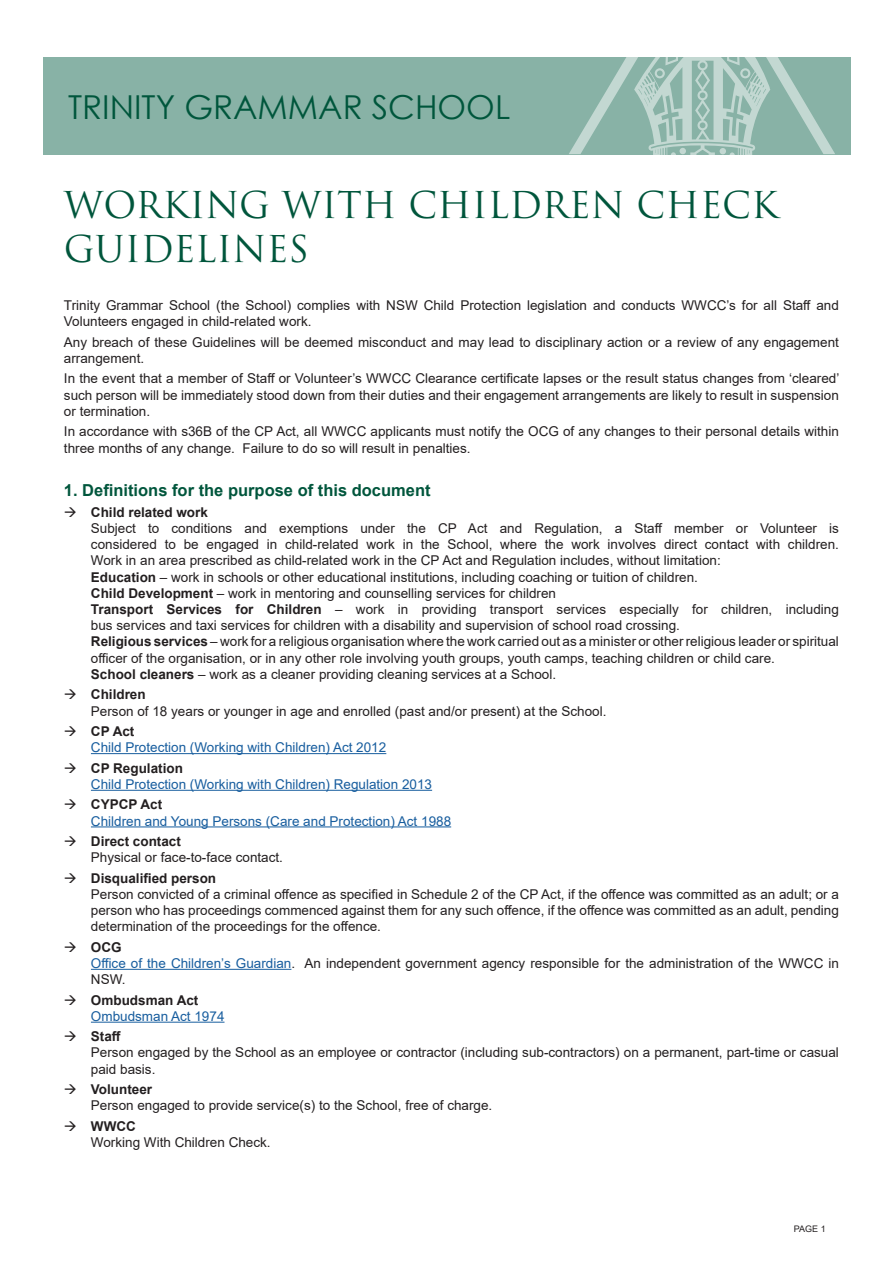
<style>
.page{position:relative;width:893px;height:1263px;background:#fff}
.page>*{position:absolute;margin:0;border:0;box-sizing:border-box;transform-origin:0 0}
.t1{font:36px "Trajan Pro";color:#00563c}
.t2{font:33px "Century Gothic";color:#00563c}
.List_Paragraph{font:700 16.5px "Arial";color:#00563c}
.List_Paragraph-2{font:13.5px/16.2px "Arial";color:#231f20}
.t3{font:13.5px/16.2px "Arial";color:#175d9e}
.t4{font:9px "Arial";color:#231f20}
.s1{font-weight:700}
.s2{font-weight:700;color:#231f20}
.s3{color:#175d9e}
</style>
<div class="page">
<hr style="left:91px;top:753px;width:295px;height:1px;background:#175d9e">
<hr style="left:91px;top:790px;width:341px;height:1px;background:#175d9e">
<hr style="left:91px;top:826px;width:360px;height:1px;background:#175d9e">
<hr style="left:91px;top:969px;width:200px;height:1px;background:#175d9e">
<hr style="left:91px;top:1022px;width:133px;height:1px;background:#175d9e">
<div style="left:43px;top:57px;width:807px;height:97px;background:#88b2a6"></div>
<svg style="left:569px;top:57px;width:266px;height:97px"></svg>
<p class="t2" style="left:68px;top:84px;width:444px">TRINITY GRAMMAR SCHOOL</p>
<p class="t1" style="left:64px;top:182px;width:716px">WORKING WITH CHILDREN CHECK</p>
<p class="t1" style="left:64px;top:226px;width:247px">GUIDELINES</p>
<p class="List_Paragraph-2" style="left:64px;top:297px;width:776px">Trinity Grammar School (the School) complies with NSW Child Protection legislation and conducts WWCC’s for all Staff and<br>Volunteers engaged in child-related work.</p>
<p class="List_Paragraph-2" style="left:64px;top:334px;width:777px">Any breach of these Guidelines will be deemed misconduct and may lead to disciplinary action or a review of any engagement arrangement.</p>
<p class="List_Paragraph-2" style="left:64px;top:371px;width:777px;text-align:justify">In the event that a member of Staff or Volunteer’s WWCC Clearance certificate lapses or the result status changes from ‘cleared’ such person will be immediately stood down from their duties and their engagement arrangements are likely to result in suspension or termination.</p>
<p class="List_Paragraph-2" style="left:64px;top:423px;width:776px">In accordance with s36B of the CP Act, all WWCC applicants must notify the OCG of any changes to their personal details within three months of any change. Failure to do so will result in penalties.</p>
<p class="List_Paragraph" style="left:64px;top:479px;width:368px">1. Definitions for the purpose of this document</p>
<p class="List_Paragraph-2" style="left:91px;top:504px;width:749px"><span class="s1">Child related work<br></span>Subject to conditions and exemptions under the CP Act and Regulation, a Staff member or Volunteer is considered to be engaged in child-related work in the School, where the work involves direct contact with children.<br>Work in an area prescribed as child-related work in the CP Act and Regulation includes, without limitation:<br><span class="s1">Education</span> – work in schools or other educational institutions, including coaching or tuition of children.<br><span class="s1">Child Development</span> – work in mentoring and counselling services for children<br><span class="s1">Transport Services for Children</span> – work in providing transport services especially for children, including bus services and taxi services for children with a disability and supervision of school road crossing.<br><span class="s1">Religious services</span> – work for a religious organisation where the work carried out as a minister or other religious leader or spiritual officer of the organisation, or in any other role involving youth groups, youth camps, teaching children or child care.<br><span class="s1">School cleaners</span> – work as a cleaner providing cleaning services at a School.</p>
<p class="List_Paragraph-2" style="left:91px;top:686px;width:517px"><span class="s1">Children<br></span>Person of 18 years or younger in age and enrolled (past and/or present) at the School.</p>
<p class="t3" style="left:91px;top:723px;width:297px"><span class="s2">CP Act<br></span>Child Protection (Working with Children) Act 2012</p>
<p class="t3" style="left:91px;top:760px;width:343px"><span class="s2">CP Regulation<br></span>Child Protection (Working with Children) Regulation 2013</p>
<p class="t3" style="left:91px;top:796px;width:362px"><span class="s2">CYPCP Act<br></span>Children and Young Persons (Care and Protection) Act 1988</p>
<p class="List_Paragraph-2" style="left:91px;top:833px;width:194px"><span class="s1">Direct contact<br></span>Physical or face-to-face contact.</p>
<p class="List_Paragraph-2" style="left:91px;top:870px;width:749px"><span class="s1">Disqualified person<br></span>Person convicted of a criminal offence as specified in Schedule 2 of the CP Act, if the offence was committed as an adult; or a person who has proceedings commenced against them for any such offence, if the offence was committed as an adult, pending determination of the proceedings for the offence.</p>
<p class="List_Paragraph-2" style="left:91px;top:939px;width:749px"><span class="s1">OCG<br></span><span class="s3">Office of the Children’s Guardian</span>. An independent government agency responsible for the administration of the WWCC in<br>NSW.</p>
<p class="t3" style="left:91px;top:991px;width:135px"><span class="s2">Ombudsman Act<br></span>Ombudsman Act 1974</p>
<p class="List_Paragraph-2" style="left:91px;top:1028px;width:749px"><span class="s1">Staff<br></span>Person engaged by the School as an employee or contractor (including sub-contractors) on a permanent, part-time or casual paid basis.</p>
<p class="List_Paragraph-2" style="left:91px;top:1081px;width:403px"><span class="s1">Volunteer<br></span>Person engaged to provide service(s) to the School, free of charge.</p>
<p class="List_Paragraph-2" style="left:91px;top:1118px;width:181px"><span class="s1">WWCC<br></span>Working With Children Check.</p>
<p class="t4" style="left:794px;top:1222px;width:33px">PAGE 1</p>
</div>
